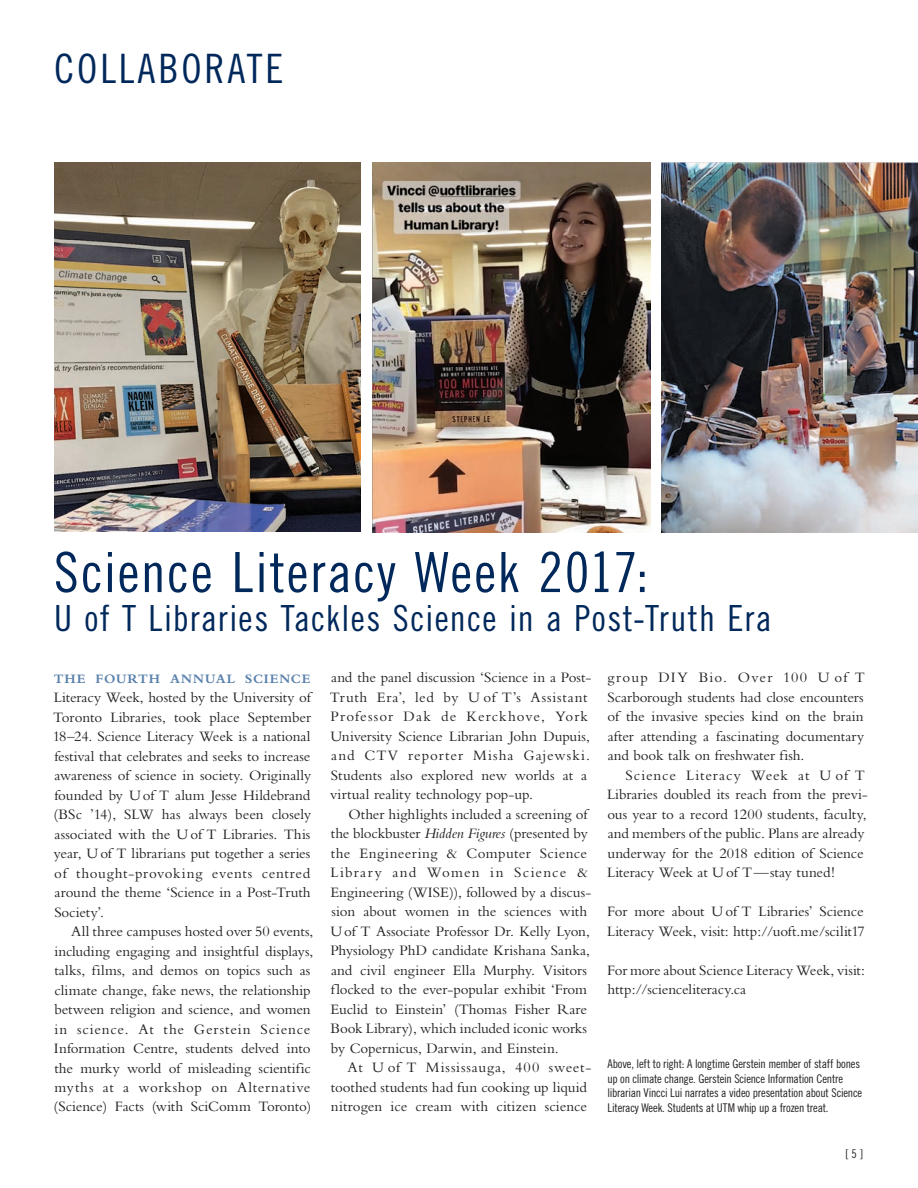
<style>
.page{position:relative;width:918px;height:1188px;background:#fff}
.page>*{position:absolute;margin:0;border:0;box-sizing:border-box;transform-origin:0 0}
.t1{font:55.5px "Trade Gothic LT Std Cn 18";letter-spacing:.03em;color:#00285b}
.t2{font:40.5px "Trade Gothic LT Std Cn 18";letter-spacing:.07em;color:#00285b}
.t3{font:36px "Trade Gothic LT Std Cn 18";letter-spacing:.035em;color:#00285b}
.t4{font:15px/19.5px "Bembo";color:#231f20}
.t5{font:700 13.5px "Bembo";letter-spacing:.065em;color:#5980aa}
.t6{font:12px/14.4px "Trade Gothic LT Std Cn 18";letter-spacing:-.02em;color:#231f20}
.s1{font-style:italic}
</style>
<div class="page">
<img style="left:373px;top:162px;width:278px;height:370px">
<img style="left:54px;top:162px;width:307px;height:370px">
<img style="left:662px;top:162px;width:256px;height:370px">
<h2 class="t2" style="left:54px;top:45px;width:231px">COLLABORATE</h2>
<h1 class="t1" style="left:54px;top:539px;width:596px">Science Literacy Week 2017:</h1>
<h3 class="t3" style="left:54px;top:597px;width:719px">U of T Libraries Tackles Science in a Post-Truth Era</h3>
<p class="t5" style="left:54px;top:671px;width:258px">THE FOURTH ANNUAL SCIENCE</p>
<p class="t4" style="left:53px;top:687px;width:260px;text-align:justify">Literacy Week, hosted by the University of Toronto Libraries, took place September 18–24. Science Literacy Week is a national festival that celebrates and seeks to increase awareness of science in society. Originally founded by Uof T alum Jesse Hildebrand (BSc ’14), SLW has always been closely associated with the Uof T Libraries. This year, Uof T librarians put together a series of thought-provoking events centred around the theme ‘Science in a Post-Truth Society’.</p>
<p class="t4" style="left:54px;top:921px;width:261px;text-indent:18px">All three campuses hosted over 50 events, including engaging and insightful displays, talks, films, and demos on topics such as climate change, fake news, the relationship between religion and science, and women in science. At the Gerstein Science Information Centre, students delved into the murky world of misleading scientific myths at a workshop on Alternative (Science) Facts (with SciComm Toronto)</p>
<p class="t4" style="left:330px;top:668px;width:263px">and the panel discussion ‘Science in a Post-Truth Era’, led by U of T’s Assistant Professor Dak de Kerckhove, York University Science Librarian John Dupuis, and CTV reporter Misha Gajewski.<br>Students also explored new worlds at a virtual reality technology pop-up.</p>
<p class="t4" style="left:330px;top:804px;width:262px;text-indent:18px">Other highlights included a screening of the blockbuster <span class="s1">Hidden Figures</span> (presented by the Engineering &amp; Computer Science Library and Women in Science &amp; Engineering (WISE)), followed by a discus&shy;sion about women in the sciences with Uof T Associate Professor Dr. Kelly Lyon, Physiology PhD candidate Krishana Sanka, and civil engineer Ella Murphy. Visitors flocked to the ever-popular exhibit ‘From Euclid to Einstein’ (Thomas Fisher Rare Book Library), which included iconic works by Copernicus, Darwin, and Einstein.</p>
<p class="t4" style="left:331px;top:1058px;width:262px;text-indent:17px">At U of T Mississauga, 400 sweet&shy;toothed students had fun cooking up liquid nitrogen ice cream with citizen science</p>
<p class="t4" style="left:607px;top:668px;width:259px;text-align:justify">group DIY Bio. Over 100 U of T Scarborough students had close encounters of the invasive species kind on the brain after attending a fascinating documentary and book talk on freshwater fish.</p>
<p class="t4" style="left:607px;top:765px;width:262px;text-indent:18px">Science Literacy Week at U of T Libraries doubled its reach from the previ&shy;ous year to a record 1200 students, faculty, and members of the public. Plans are already underway for the 2018 edition of Science Literacy Week at Uof T—stay tuned!</p>
<p class="t4" style="left:607px;top:902px;width:259px">For more about Uof T Libraries’ Science<br>Literacy Week, visit: http://uoft.me/scilit17</p>
<p class="t4" style="left:607px;top:960px;width:259px">For more about Science Literacy Week, visit: http://scienceliteracy.ca</p>
<p class="t6" style="left:608px;top:1057px;width:256px">Above, left to right: A longtime Gerstein member of staff bones up on climate change. Gerstein Science Information Centre librarian Vincci Lui narrates a video presentation about Science Literacy Week. Students at UTM whip up a frozen treat.</p>
<p class="t6" style="left:845px;top:1147px;width:19px">[ 5 ]</p>
</div>
